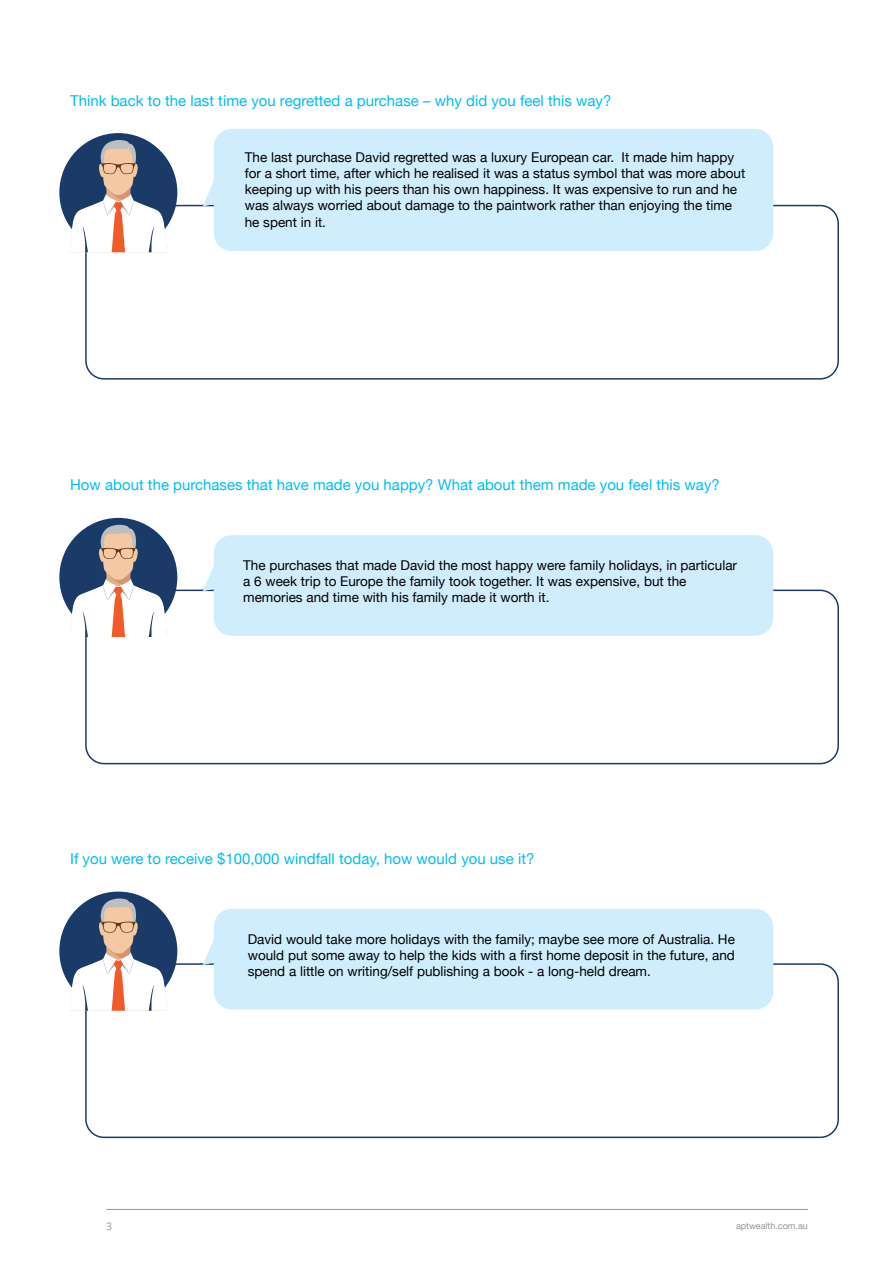
<style>
.page{position:relative;width:893px;height:1263px;background:#fff}
.page>*{position:absolute;margin:0;border:0;box-sizing:border-box;transform-origin:0 0}
.t1{font:15px "Helvetica Neue";color:#00bdf2}
.t2{font:13.5px/16.2px "Helvetica Neue";color:#000}
.t3{font:10.5px "Open Sans";color:#939598}
.t4{font:9px "Helvetica Neue";color:#939598}
</style>
<div class="page">
<hr style="left:106px;top:1209px;width:702px;height:1px;background:#939598">
<div style="left:85px;top:205px;width:754px;height:175px;border:2px solid #1a3b68;border-radius:18px"></div>
<div style="left:85px;top:590px;width:754px;height:174px;border:2px solid #1a3b68;border-radius:18px"></div>
<div style="left:85px;top:963px;width:754px;height:175px;border:2px solid #1a3b68;border-radius:18px"></div>
<div style="left:214px;top:129px;width:559px;height:122px;background:#cfedfc;border-radius:18px"></div>
<svg style="left:203px;top:164px;width:11px;height:43px"></svg>
<div style="left:59px;top:133px;width:118px;height:119px;background:#1a3b68;border-radius:50%"></div>
<svg style="left:70px;top:140px;width:97px;height:112px"></svg>
<div style="left:214px;top:535px;width:559px;height:101px;background:#cfedfc;border-radius:18px"></div>
<svg style="left:203px;top:552px;width:11px;height:39px"></svg>
<div style="left:59px;top:518px;width:118px;height:119px;background:#1a3b68;border-radius:50%"></div>
<svg style="left:70px;top:525px;width:97px;height:112px"></svg>
<div style="left:214px;top:909px;width:559px;height:100px;background:#cfedfc;border-radius:18px"></div>
<svg style="left:203px;top:922px;width:12px;height:43px"></svg>
<div style="left:59px;top:891px;width:118px;height:119px;background:#1a3b68;border-radius:50%"></div>
<svg style="left:70px;top:898px;width:97px;height:113px"></svg>
<p class="t1" style="left:70px;top:91px;width:543px">Think back to the last time you regretted a purchase – why did you feel this way?</p>
<p class="t2" style="left:245px;top:149px;width:502px">The last purchase David regretted was a luxury European car. It made him happy for a short time, after which he realised it was a status symbol that was more about keeping up with his peers than his own happiness. It was expensive to run and he was always worried about damage to the paintwork rather than enjoying the time he spent in it.</p>
<p class="t1" style="left:70px;top:476px;width:651px">How about the purchases that have made you happy? What about them made you feel this way?</p>
<p class="t2" style="left:243px;top:556px;width:495px">The purchases that made David the most happy were family holidays, in particular a 6 week trip to Europe the family took together. It was expensive, but the memories and time with his family made it worth it.</p>
<p class="t1" style="left:70px;top:850px;width:466px">If you were to receive $100,000 windfall today, how would you use it?</p>
<p class="t2" style="left:248px;top:930px;width:489px;text-align:justify">David would take more holidays with the family; maybe see more of Australia. He would put some away to help the kids with a first home deposit in the future, and spend a little on writing/self publishing a book - a long-held dream.</p>
<p class="t3" style="left:106px;top:1219px;width:8px">3</p>
<p class="t4" style="left:736px;top:1220px;width:73px">aptwealth.com.au</p>
</div>
